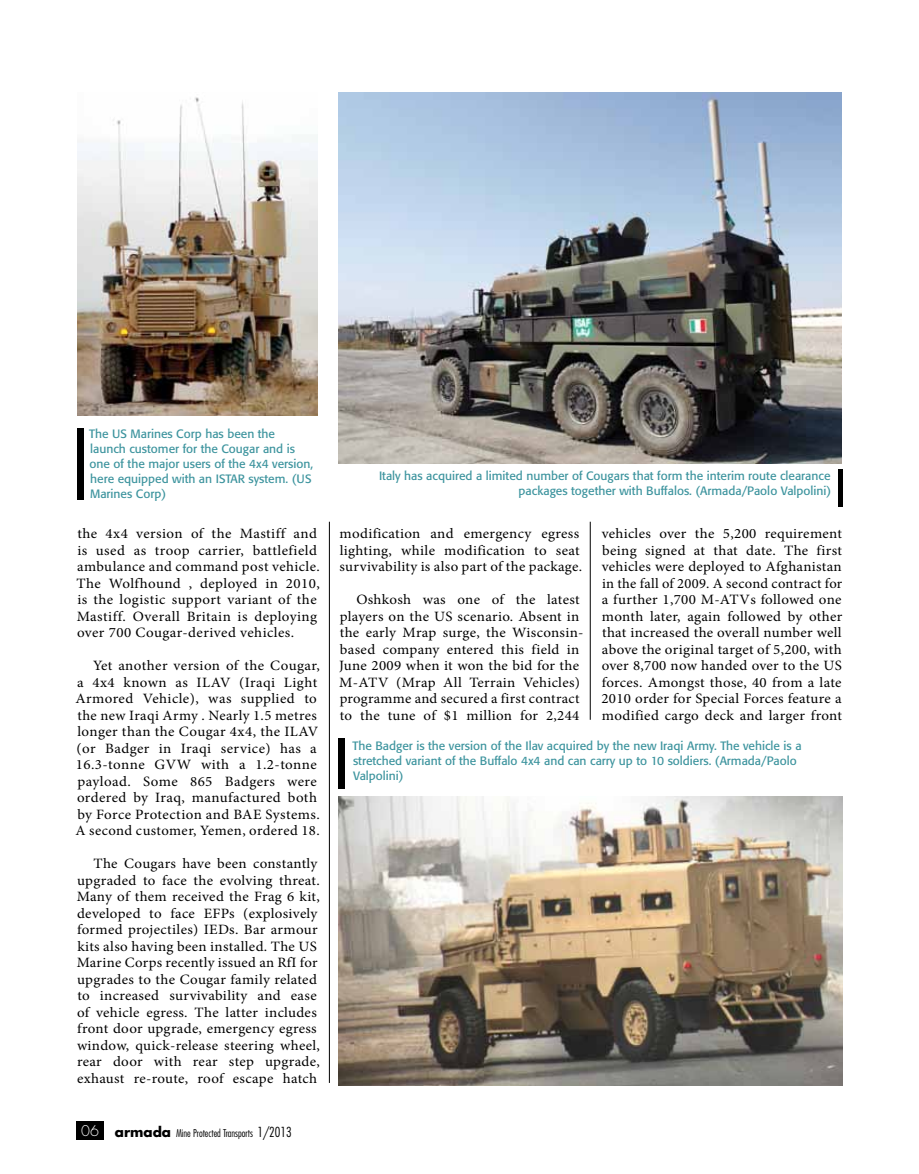
<style>
.page{position:relative;width:919px;height:1174px;background:#fff}
.page>*{position:absolute;margin:0;border:0;box-sizing:border-box;transform-origin:0 0}
.t1{font:14.25px/16.5px "Minion Pro";letter-spacing:.02em;color:#000;scale:1.05 1}
.t2{font:12px/15px "Formata";color:#3d949e}
.t3{font:300 condensed 10.5px "Futura";color:#000}
.s1{font-stretch:normal;font-size:14.4px;color:#fff}
.s2{font-weight:700;font-stretch:normal;font-size:13.5px}
.s3{font-size:13.5px}
</style>
<div class="page">
<div style="left:77px;top:1122px;width:27px;height:18px;background:#000"></div>
<div style="left:837px;top:469px;width:5px;height:38px;background:#000"></div>
<img style="left:339px;top:93px;width:502px;height:370px">
<hr style="left:329px;top:522px;width:1px;height:561px;background:#000">
<hr style="left:590px;top:522px;width:1px;height:198px;background:#000">
<div style="left:338px;top:738px;width:6px;height:51px;background:#000"></div>
<img style="left:339px;top:796px;width:503px;height:289px">
<img style="left:77px;top:97px;width:240px;height:318px">
<div style="left:77px;top:428px;width:7px;height:71px;background:#000"></div>
<p class="t2" style="left:89px;top:426px;width:225px">The US Marines Corp has been the launch customer for the Cougar and is one of the major users of the 4x4 version, here equipped with an ISTAR system. (US<br>Marines Corp)</p>
<p class="t1" style="left:76px;top:525px;width:233px">the 4x4 version of the Mastiff and is used as troop carrier, battlefield ambulance and command post vehicle.<br>The Wolfhound , deployed in 2010, is the logistic support variant of the Mastiff. Overall Britain is deploying over 700 Cougar-derived vehicles.</p>
<p class="t1" style="left:75px;top:657px;width:234px;text-indent:18px">Yet another version of the Cougar, a 4x4 known as ILAV (Iraqi Light Armored Vehicle), was supplied to the new Iraqi Army . Nearly 1.5 metres longer than the Cougar 4x4, the ILAV (or Badger in Iraqi service) has a 16.3-tonne GVW with a 1.2-tonne payload. Some 865 Badgers were ordered by Iraq, manufactured both by Force Protection and BAE Systems.<br>A second customer, Yemen, ordered 18.</p>
<p class="t1" style="left:77px;top:855px;width:233px;text-indent:17px">The Cougars have been constantly upgraded to face the evolving threat.<br>Many of them received the Frag 6 kit, developed to face EFPs (explosively formed projectiles) IEDs. Bar armour kits also having been installed. The US Marine Corps recently issued an RfI for upgrades to the Cougar family related to increased survivability and ease of vehicle egress. The latter includes front door upgrade, emergency egress window, quick-release steering wheel, rear door with rear step upgrade, exhaust re-route, roof escape hatch</p>
<p class="t3" style="left:81px;top:1126px;width:212px"><span class="s1">06</span> <span class="s2">armada</span> Mine Protected Transports <span class="s3">1/2013</span></p>
<p class="t2" style="left:379px;top:468px;width:454px;text-align:right">Italy has acquired a limited number of Cougars that form the interim route clearance packages together with Buffalos. (Armada/Paolo Valpolini)</p>
<p class="t1" style="left:339px;top:525px;width:232px">modification and emergency egress lighting, while modification to seat survivability is also part of the package.</p>
<p class="t1" style="left:339px;top:591px;width:234px;text-indent:17px">Oshkosh was one of the latest players on the US scenario. Absent in the early Mrap surge, the Wisconsin&shy;based company entered this field in June 2009 when it won the bid for the M-ATV (Mrap All Terrain Vehicles) programme and secured a first contract to the tune of $1 million for 2,244</p>
<p class="t1" style="left:601px;top:525px;width:231px;text-align:justify">vehicles over the 5,200 requirement being signed at that date. The first vehicles were deployed to Afghanistan in the fall of 2009. A second contract for a further 1,700 M-ATVs followed one month later, again followed by other that increased the overall number well above the original target of 5,200, with over 8,700 now handed over to the US forces. Amongst those, 40 from a late 2010 order for Special Forces feature a modified cargo deck and larger front</p>
<p class="t2" style="left:352px;top:738px;width:450px">The Badger is the version of the Ilav acquired by the new Iraqi Army. The vehicle is a stretched variant of the Buffalo 4x4 and can carry up to 10 soldiers. (Armada/Paolo<br>Valpolini)</p>
</div>
